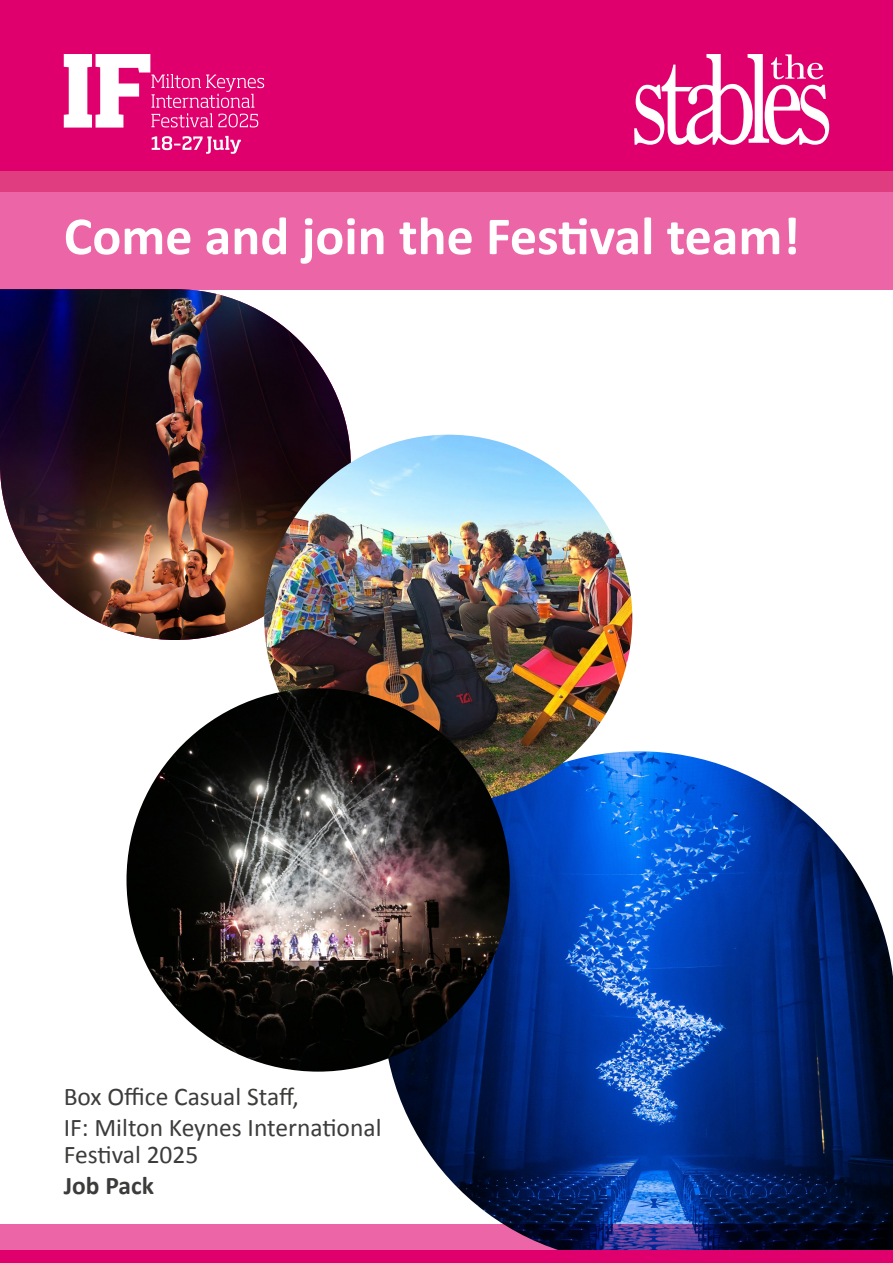
<style>
.page{position:relative;width:893px;height:1263px;background:#fff}
.page>*{position:absolute;margin:0;border:0;box-sizing:border-box;transform-origin:0 0}
.t1{font:700 54px "Calibri";color:#fff}
.t2{font:25.5px/31.2px "Calibri";color:#3c3c3b}
.t3{font:700 25.5px "Calibri";color:#3c3c3b}
</style>
<div class="page">
<img style="left:383px;top:751px;width:510px;height:474px">
<img style="left:0;top:289px;width:351px;height:351px">
<div style="left:0;top:0;width:893px;height:289px;background:#ec66a7"></div>
<svg style="left:0;top:1225px;width:893px;height:25px;fill:#ec66a7"></svg>
<div style="left:0;top:0;width:893px;height:191px;background:#e03d80"></div>
<div style="left:0;top:0;width:893px;height:170px;background:#e0006d"></div>
<svg style="left:634px;top:54px;width:195px;height:91px"></svg>
<div style="left:0;top:1250px;width:893px;height:13px;background:#e0006d"></div>
<svg style="left:152px;top:136px;width:89px;height:18px"></svg>
<svg style="left:64px;top:54px;width:200px;height:74px"></svg>
<img style="left:264px;top:435px;width:368px;height:368px;border-radius:184px">
<img style="left:126px;top:688px;width:384px;height:383px;border-radius:192px">
<h1 class="t1" style="left:64px;top:198px;width:738px">Come and join the Festival team!</h1>
<p class="t2" style="left:64px;top:1080px;width:319px">Box Office Casual Staff,<br>IF: Milton Keynes International</p>
<p class="t2" style="left:64px;top:1138px;width:136px">Festival 2025</p>
<p class="t3" style="left:64px;top:1168px;width:92px">Job Pack</p>
</div>
